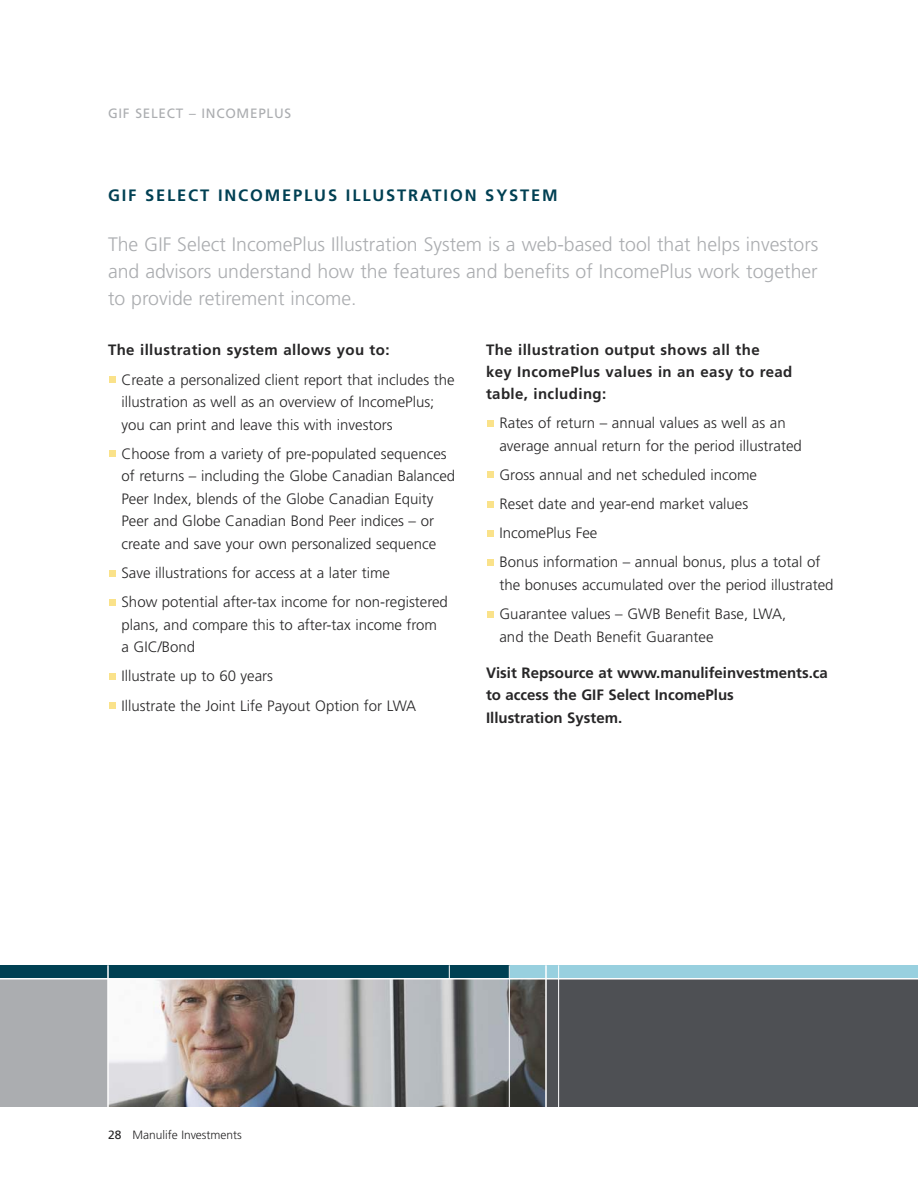
<style>
.page{position:relative;width:918px;height:1188px;background:#fff}
.page>*{position:absolute;margin:0;border:0;box-sizing:border-box;transform-origin:0 0}
.t1{font:300 19.5px/27px "Frutiger";color:#abadb0;text-align:justify}
.t2{font:700 16.5px "Frutiger";letter-spacing:.11em;color:#004053}
.t3{font:300 15px/22.5px "Frutiger";color:#272627}
.t4{font:700 15px/21.8px "Frutiger";letter-spacing:.03em;color:#272627}
.t5{font:700 15px/22.5px "Frutiger";color:#272627}
.t6{font:13.5px "Frutiger";letter-spacing:.055em;color:#abadb0}
.t7{font:300 12px "Frutiger";color:#272627}
.s1{font-weight:400}
</style>
<div class="page">
<div style="left:488px;top:611px;width:6px;height:7px;background:#fae28a"></div>
<div style="left:110px;top:702px;width:6px;height:7px;background:#fae28a"></div>
<div style="left:488px;top:559px;width:6px;height:7px;background:#fae28a"></div>
<div style="left:488px;top:530px;width:6px;height:7px;background:#fae28a"></div>
<div style="left:488px;top:501px;width:6px;height:7px;background:#fae28a"></div>
<svg style="left:488px;top:472px;width:6px;height:6px"></svg>
<div style="left:488px;top:420px;width:6px;height:7px;background:#fae28a"></div>
<div style="left:110px;top:673px;width:6px;height:7px;background:#fae28a"></div>
<div style="left:110px;top:599px;width:6px;height:7px;background:#fae28a"></div>
<div style="left:110px;top:570px;width:6px;height:7px;background:#fae28a"></div>
<svg style="left:110px;top:451px;width:6px;height:6px"></svg>
<div style="left:110px;top:376px;width:6px;height:7px;background:#fae28a"></div>
<div style="left:0;top:965px;width:918px;height:142px;background:#4e5054"></div>
<div style="left:0;top:965px;width:435px;height:142px;background:#abadb0"></div>
<div style="left:0;top:965px;width:918px;height:14px;background:#98d0df"></div>
<div style="left:0;top:965px;width:509px;height:14px;background:#004053"></div>
<hr style="left:449px;top:965px;width:1px;height:142px;background:#fff">
<img style="left:109px;top:980px;width:436px;height:127px">
<hr style="left:107px;top:965px;width:2px;height:142px;background:#fff">
<hr style="left:545px;top:965px;width:2px;height:142px;background:#fff">
<hr style="left:0;top:978px;width:918px;height:2px;background:#fff">
<hr style="left:509px;top:965px;width:1px;height:142px;background:#fff">
<hr style="left:558px;top:965px;width:1px;height:142px;background:#fff">
<p class="t6" style="left:108px;top:108px;width:185px">GIF SELECT – INCOMEPLUS</p>
<p class="t2" style="left:108px;top:189px;width:451px">GIF SELECT INCOMEPLUS ILLUSTRATION SYSTEM</p>
<h1 class="t1" style="left:108px;top:232px;width:712px">The GIF Select IncomePlus Illustration System is a web-based tool that helps investors and advisors understand how the features and benefits of IncomePlus work together to provide retirement income.</h1>
<p class="t4" style="left:108px;top:341px;width:283px">The illustration system allows you to:</p>
<p class="t3" style="left:122px;top:369px;width:335px">Create a personalized client report that includes the illustration as well as an overview of IncomePlus; you can print and leave this with investors</p>
<p class="t3" style="left:122px;top:444px;width:335px">Choose from a variety of pre-populated sequences of returns – including the Globe Canadian Balanced Peer Index, blends of the Globe Canadian Equity Peer and Globe Canadian Bond Peer indices – or create and save your own personalized sequence</p>
<p class="t3" style="left:122px;top:559px;width:328px;line-height:29.2px">Save illustrations for access at a later time<br>Show potential after-tax income for non-registered</p>
<p class="t3" style="left:122px;top:614px;width:317px">plans, and compare this to after-tax income from a GIC/Bond</p>
<p class="t3" style="left:122px;top:663px;width:296px;line-height:29.2px">Illustrate up to 60 years<br>Illustrate the Joint Life Payout Option for LWA</p>
<p class="t4" style="left:486px;top:341px;width:308px">The illustration output shows all the<br>key IncomePlus values in an easy to read table, including:</p>
<p class="t3" style="left:500px;top:413px;width:304px">Rates of return – annual values as well as an average annual return for the period illustrated</p>
<p class="t3" style="left:500px;top:461px;width:322px;line-height:29.2px">Gross annual and net scheduled income<br>Reset date and year-end market values IncomePlus Fee<br>Bonus information – annual bonus, plus a total of</p>
<p class="t3" style="left:500px;top:571px;width:336px;line-height:29.2px">the bonuses accumulated over the period illustrated<br>Guarantee values – GWB Benefit Base, LWA,</p>
<p class="t3" style="left:500px;top:626px;width:216px">and the Death Benefit Guarantee</p>
<p class="t5" style="left:486px;top:662px;width:343px">Visit Repsource at www.manulifeinvestments.ca to access the GIF Select IncomePlus<br>Illustration System.</p>
<p class="t7" style="left:108px;top:1130px;width:135px"><span class="s1">28</span> Manulife Investments</p>
</div>
